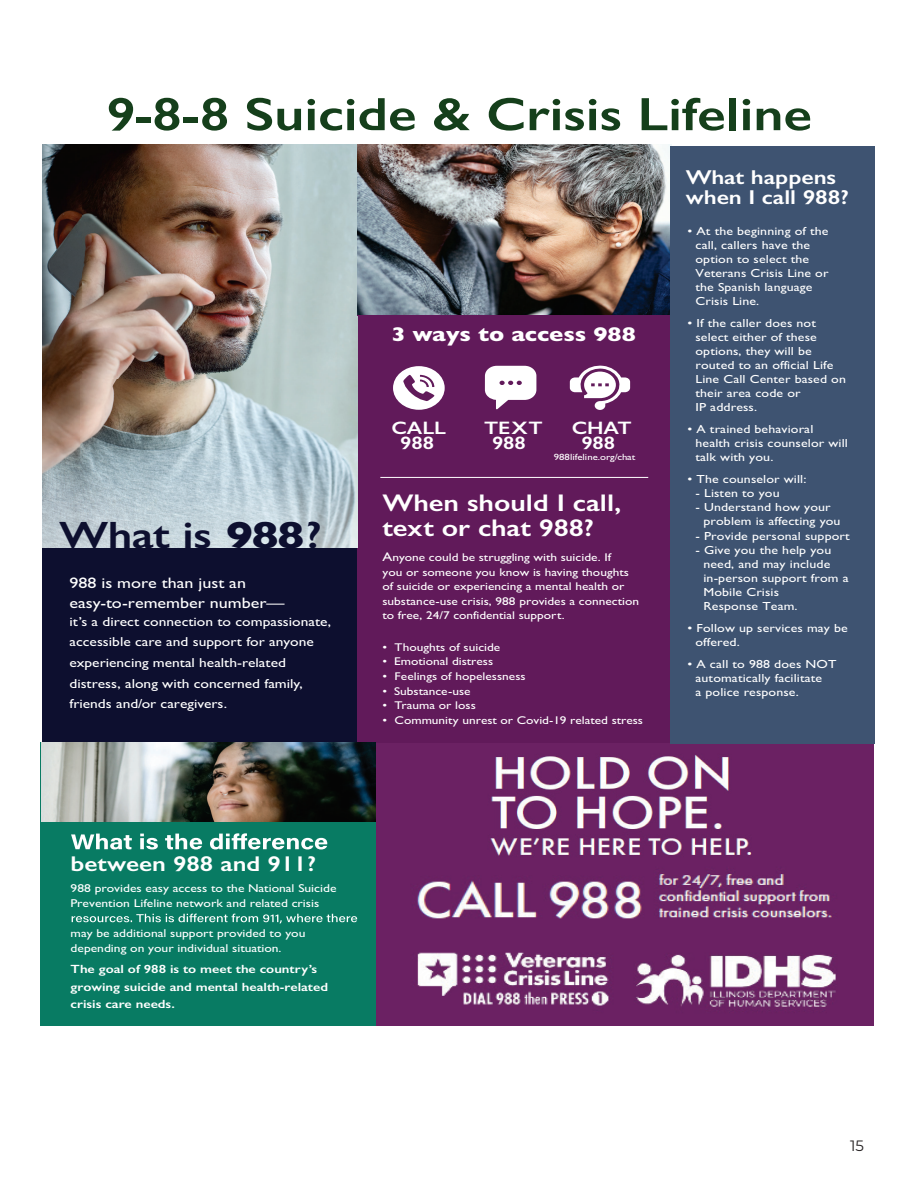
<style>
.page{position:relative;width:918px;height:1188px;background:#fff}
.page>*{position:absolute;margin:0;border:0;box-sizing:border-box;transform-origin:0 0}
.t1{font:600 46.95px "Gill Sans";color:#153f1b;scale:1.18 1}
.t2{font:600 38.25px "Gill Sans";letter-spacing:-.01em;color:#0d0f2f;scale:1.18 1}
.t3{font:600 24.15px/25.2px "Gill Sans";color:#fff;scale:1.18 1}
.t4{font:600 21.45px "Gill Sans";color:#fff;scale:1.18 1}
.t5{font:600 20.1px/20.1px "Gill Sans";color:#fff;scale:1.18 1}
.t6{font:700 20.1px "Gill Sans";color:#fff;scale:1.18 1}
.t7{font:600 18.15px/15px "Gill Sans";color:#fff;text-align:center;scale:1.18 1}
.t8{font:15.15px/20px "Gill Sans";color:#fff;scale:1.18 1}
.t9{font:15px "Montserrat";color:#231f20}
.t10{font:13.05px/20.7px "Gill Sans";color:#fff;scale:1.18 1}
.t11{font:600 11.85px/17.4px "Gill Sans";color:#fff;scale:1.18 1}
.t12{font:11.7px/14.1px "Gill Sans";letter-spacing:.01em;color:#fff;scale:1.18 1}
.t13{font:11.4px/14.9px "Gill Sans";color:#fff;scale:1.18 1}
.t14{font:11.25px/14.7px "Gill Sans";color:#fff;scale:1.18 1}
.t15{font:9px "Gill Sans";color:#fff;scale:1.18 1}
.s1{font-weight:700}
.s2{font-size:12.6px}
</style>
<div class="page">
<div style="left:366px;top:742px;width:508px;height:284px;background:#6b2163"></div>
<img style="left:490px;top:743px;width:293px;height:113px">
<img style="left:417px;top:874px;width:419px;height:133px">
<div style="left:42px;top:547px;width:315px;height:196px;background:#0d0f2f"></div>
<div style="left:357px;top:304px;width:314px;height:439px;background:#611a5a"></div>
<hr style="left:380px;top:477px;width:268px;height:1px;background:#fff">
<img style="left:42px;top:145px;width:315px;height:403px">
<img style="left:357px;top:145px;width:314px;height:170px">
<svg style="left:393px;top:366px;width:52px;height:44px"></svg>
<svg style="left:485px;top:366px;width:51px;height:43px"></svg>
<svg style="left:570px;top:365px;width:60px;height:45px"></svg>
<div style="left:671px;top:146px;width:204px;height:597px;background:#3e5371"></div>
<div style="left:40px;top:742px;width:336px;height:284px;background:#087b63"></div>
<img style="left:41px;top:742px;width:335px;height:80px">
<svg style="left:71px;top:833px;width:256px;height:16px"></svg>
<svg style="left:72px;top:914px;width:285px;height:9px"></svg>
<h1 class="t1" style="left:106px;top:86px;width:600px">9-8-8 Suicide &amp; Crisis Lifeline</h1>
<h3 class="t5" style="left:686px;top:167px;width:140px">What happens when I call 988?</h3>
<h2 class="t2" style="left:59px;top:512px;width:224px">What is <span class="s1">988</span>?</h2>
<p class="t8" style="left:70px;top:573px;width:184px">988 is more than just an easy-to-remember number—</p>
<p class="t10" style="left:69px;top:611px;width:223px">it’s a direct connection to compassionate, accessible care and support for anyone experiencing mental health-related distress, along with concerned family, friends and/or caregivers.</p>
<h3 class="t6" style="left:391px;top:318px;width:209px">3 ways to access 988</h3>
<h3 class="t7" style="left:392px;top:420px;width:48px">CALL<br>988</h3>
<h3 class="t7" style="left:484px;top:420px;width:51px">TEXT<br>988</h3>
<h3 class="t7" style="left:572px;top:420px;width:52px">CHAT<br>988</h3>
<p class="t15" style="left:554px;top:452px;width:71px">988lifeline.org/chat</p>
<h3 class="t3" style="left:383px;top:490px;width:204px">When should I call, text or chat 988?</h3>
<p class="t14" style="left:383px;top:550px;width:219px"><span class="s2">A</span>nyone could be struggling with suicide. If<br>you or someone you know is having thoughts of suicide or experiencing a mental health or substance-use crisis, 988 provides a connection to free, 24/7 confidential support.</p>
<p class="t14" style="left:383px;top:640px;width:101px">• Thoughts of suicide</p>
<p class="t14" style="left:383px;top:654px;width:95px">• Emotional distress</p>
<p class="t14" style="left:383px;top:669px;width:123px">• Feelings of hopelessness</p>
<p class="t14" style="left:383px;top:683px;width:76px">• Substance-use</p>
<p class="t14" style="left:383px;top:698px;width:81px">• Trauma or loss</p>
<p class="t14" style="left:383px;top:713px;width:222px">• Community unrest or Covid-19 related stress</p>
<p class="t12" style="left:695px;top:223px;width:114px;text-indent:-8px">• At the beginning of the call, callers have the option to select the<br>Veterans Crisis Line or the Spanish language<br>Crisis Line.</p>
<p class="t12" style="left:695px;top:316px;width:129px;text-indent:-8px">• If the caller does not select either of these options, they will be routed to an official Life<br>Line Call Center based on their area code or<br>IP address.</p>
<p class="t12" style="left:695px;top:422px;width:131px;text-indent:-8px">• A trained behavioral health crisis counselor will talk with you.</p>
<p class="t12" style="left:688px;top:472px;width:102px">• The counselor will:</p>
<p class="t12" style="left:695px;top:486px;width:73px">- Listen to you</p>
<p class="t12" style="left:703px;top:500px;width:118px;text-indent:-8px">- Understand how your problem is affecting you</p>
<p class="t12" style="left:695px;top:528px;width:132px">- Provide personal support</p>
<p class="t12" style="left:703px;top:543px;width:125px;text-indent:-8px">- Give you the help you need, and may include in-person support from a<br>Mobile Crisis<br>Response Team.</p>
<p class="t12" style="left:695px;top:621px;width:131px;text-indent:-8px">• Follow up services may be offered.</p>
<p class="t12" style="left:695px;top:657px;width:121px;text-indent:-8px">• A call to 988 does NOT automatically facilitate<br>a police response.</p>
<h3 class="t4" style="left:71px;top:850px;width:209px">between 988 and 911?</h3>
<p class="t13" style="left:71px;top:881px;width:227px">988 provides easy access to the National Suicide<br>Prevention Lifeline network and related crisis</p>
<p class="t13" style="left:71px;top:926px;width:201px">may be additional support provided to you depending on your individual situation.</p>
<p class="t11" style="left:71px;top:961px;width:220px">The goal of 988 is to meet the country’s growing suicide and mental health-related crisis care needs.</p>
<p class="t9" style="left:850px;top:1135px;width:15px">15</p>
</div>
